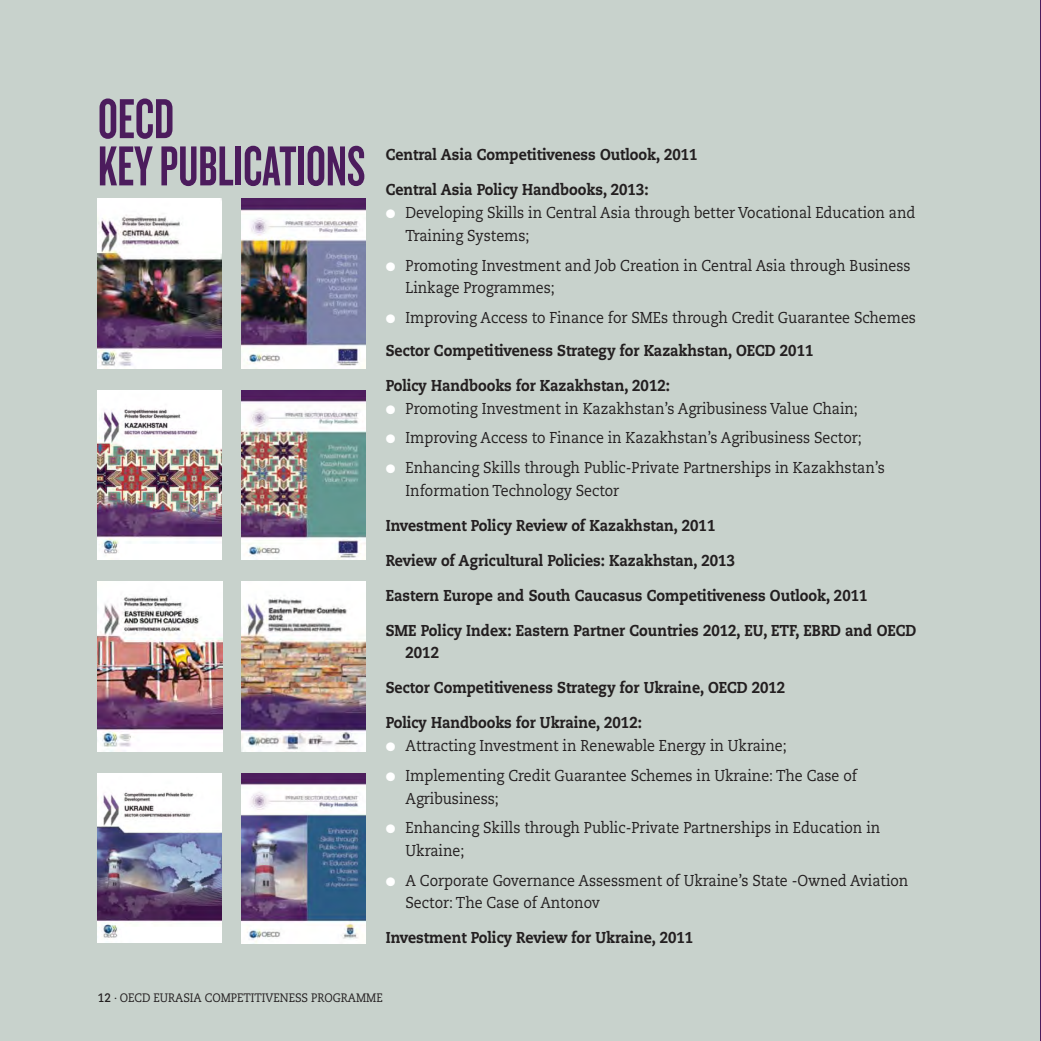
<style>
.page{position:relative;width:1041px;height:1041px;background:#fff}
.page>*{position:absolute;margin:0;border:0;box-sizing:border-box;transform-origin:0 0}
.t1{font:58.45px/47.2px "Knockout HTF48 Featherweight";color:#4c1c5d;scale:.9 1}
.t2{font:15.75px/22.8px "Caecilia";color:#231f20;scale:.9 1}
.t3{font:800 15.75px/22.8px "Caecilia";color:#231f20;scale:.9 1}
.t4{font:12.25px "Caecilia";color:#231f20;scale:.9 1}
.s1{color:#fff}
.s2{font-weight:800}
.s3{font-weight:700}
</style>
<div class="page">
<div style="left:0;top:0;width:1040px;height:1041px;background:#c8d2cc"></div>
<hr style="left:1040px;top:0;width:1px;height:1041px;background:#4c1c5d">
<img style="left:98px;top:199px;width:124px;height:169px">
<img style="left:242px;top:199px;width:124px;height:169px">
<img style="left:98px;top:390px;width:124px;height:170px">
<img style="left:242px;top:390px;width:124px;height:170px">
<img style="left:98px;top:582px;width:124px;height:169px">
<img style="left:242px;top:582px;width:123px;height:169px">
<img style="left:98px;top:773px;width:124px;height:170px">
<img style="left:242px;top:773px;width:124px;height:170px">
<h1 class="t1" style="left:98px;top:100px;width:299px">OECD<br>KEY PUBLICATIONS</h1>
<p class="t3" style="left:386px;top:145px;width:348px">Central Asia Competitiveness Outlook, 2011</p>
<p class="t3" style="left:386px;top:180px;width:294px">Central Asia Policy Handbooks, 2013:</p>
<p class="t2" style="left:406px;top:203px;width:568px;text-indent:-20px"><span class="s1">●</span> Developing Skills in Central Asia through better Vocational Education and<br>Training Systems;</p>
<p class="t2" style="left:406px;top:255px;width:563px;text-indent:-20px"><span class="s1">●</span> Promoting Investment and Job Creation in Central Asia through Business<br>Linkage Programmes;</p>
<p class="t2" style="left:386px;top:302px;width:591px;line-height:33.2px"><span class="s1">●</span> Improving Access to Finance for SMEs through Credit Guarantee Schemes<br><span class="s2">Sector Competitiveness Strategy for Kazakhstan, OECD 2011</span></p>
<p class="t3" style="left:386px;top:376px;width:317px">Policy Handbooks for Kazakhstan, 2012:</p>
<p class="t2" style="left:386px;top:398px;width:526px"><span class="s1">●</span> Promoting Investment in Kazakhstan’s Agribusiness Value Chain;</p>
<p class="t2" style="left:386px;top:428px;width:530px"><span class="s1">●</span> Improving Access to Finance in Kazakhstan’s Agribusiness Sector;</p>
<p class="t2" style="left:406px;top:458px;width:534px;text-indent:-20px"><span class="s1">●</span> Enhancing Skills through Public-Private Partnerships in Kazakhstan’s<br>Information Technology Sector</p>
<p class="t3" style="left:386px;top:515px;width:368px">Investment Policy Review of Kazakhstan, 2011</p>
<p class="t3" style="left:386px;top:550px;width:390px">Review of Agricultural Policies: Kazakhstan, 2013</p>
<p class="t3" style="left:386px;top:585px;width:537px">Eastern Europe and South Caucasus Competitiveness Outlook, 2011</p>
<p class="t3" style="left:406px;top:620px;width:569px;text-indent:-20px">SME Policy Index: Eastern Partner Countries 2012, EU, ETF, EBRD and OECD<br>2012</p>
<p class="t3" style="left:386px;top:678px;width:446px">Sector Competitiveness Strategy for Ukraine, OECD 2012</p>
<p class="t3" style="left:386px;top:713px;width:286px">Policy Handbooks for Ukraine, 2012:</p>
<p class="t2" style="left:386px;top:736px;width:447px"><span class="s1">●</span> Attracting Investment in Renewable Energy in Ukraine;</p>
<p class="t2" style="left:406px;top:765px;width:503px;text-indent:-20px"><span class="s1">●</span> Implementing Credit Guarantee Schemes in Ukraine: The Case of<br>Agribusiness;</p>
<p class="t2" style="left:406px;top:818px;width:529px;text-indent:-20px"><span class="s1">●</span> Enhancing Skills through Public-Private Partnerships in Education in<br>Ukraine;</p>
<p class="t2" style="left:406px;top:870px;width:560px;text-indent:-20px"><span class="s1">●</span> A Corporate Governance Assessment of Ukraine’s State -Owned Aviation<br>Sector: The Case of Antonov</p>
<p class="t3" style="left:386px;top:928px;width:343px">Investment Policy Review for Ukraine, 2011</p>
<p class="t4" style="left:98px;top:993px;width:318px"><span class="s3">12</span> . OECD EURASIA COMPETITIVENESS PROGRAMME</p>
</div>
